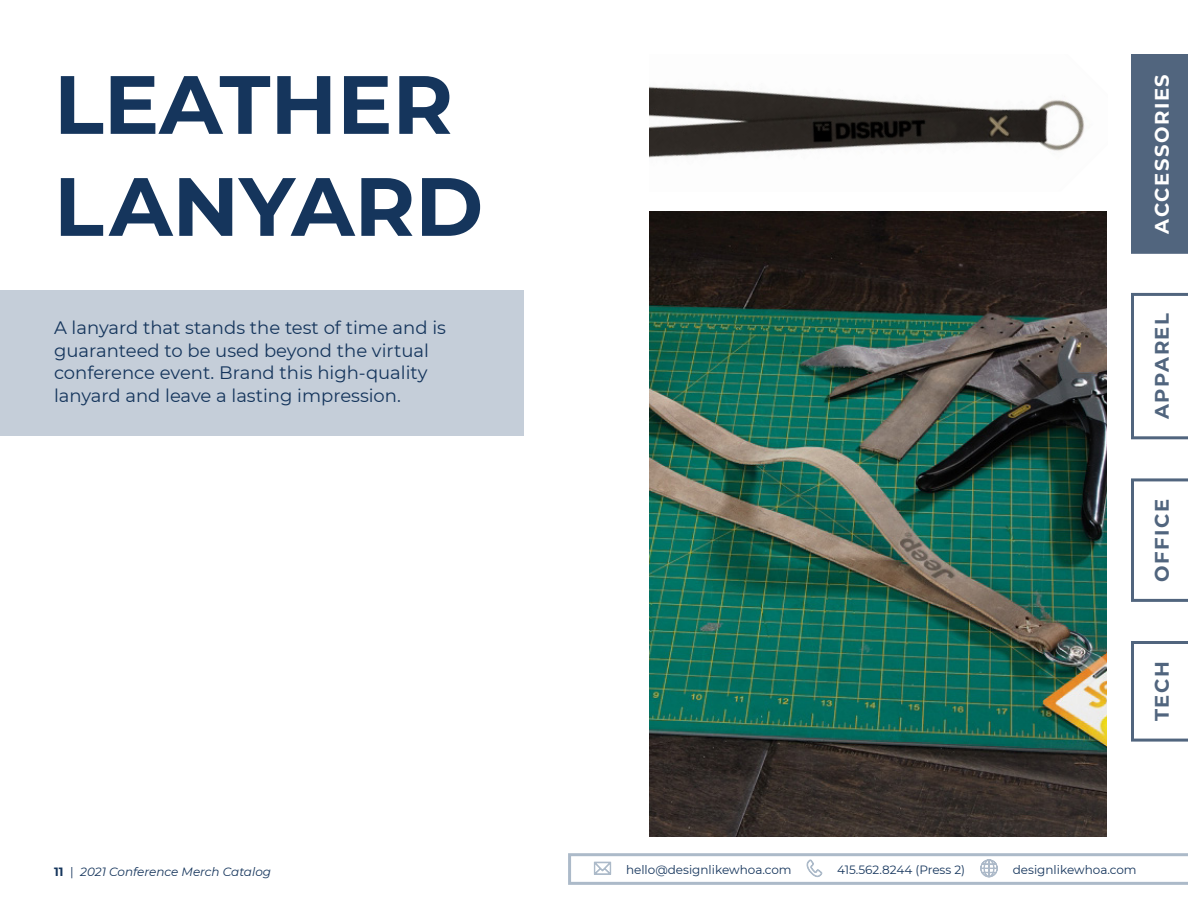
<style>
.page{position:relative;width:1188px;height:918px;background:#fff}
.page>*{position:absolute;margin:0;border:0;box-sizing:border-box;transform-origin:0 0}
.Page_Title{font:700 82.5px/102px "Montserrat";color:#15355c}
.t1{font:700 19.5px "Montserrat";letter-spacing:.08em;color:#51657e}
.t2{font:700 19.5px "Montserrat";letter-spacing:.08em;color:#fff}
.Description{font:18px/22.5px "Montserrat";color:#15355c}
.t3{font:12px "Montserrat";color:#15355c}
.t4{font:italic 12px "Montserrat";color:#15355c}
.s1{font-weight:700;font-style:normal}
.s2{font-style:normal}
</style>
<div class="page">
<div style="left:1131px;top:54px;width:57px;height:200px;background:#51657e"></div>
<svg style="left:1131px;top:478px;width:57px;height:124px"></svg>
<svg style="left:1131px;top:641px;width:57px;height:101px"></svg>
<svg style="left:1131px;top:293px;width:57px;height:146px"></svg>
<svg style="left:568px;top:853px;width:620px;height:32px"></svg>
<div style="left:0;top:290px;width:524px;height:146px;background:#c5ced9"></div>
<img style="left:649px;top:86px;width:436px;height:72px">
<img style="left:649px;top:211px;width:458px;height:626px">
<p class="Page_Title" style="left:54px;top:49px;width:431px">LEATHER<br>LANYARD</p>
<p class="Description" style="left:54px;top:316px;width:394px">A lanyard that stands the test of time and is guaranteed to be used beyond the virtual conference event. Brand this high-quality lanyard and leave a lasting impression.</p>
<p class="t2" style="left:1148px;top:234px;width:161px;rotate:-90deg">ACCESSORIES</p>
<p class="t1" style="left:1148px;top:419px;width:107px;rotate:-90deg">APPAREL</p>
<p class="t1" style="left:1148px;top:582px;width:84px;rotate:-90deg">OFFICE</p>
<p class="t1" style="left:1148px;top:721px;width:61px;rotate:-90deg">TECH</p>
<p class="t4" style="left:54px;top:863px;width:219px"><span class="s1">11</span> <span class="s2">|</span> 2021 Conference Merch Catalog</p>
<p class="t3" style="left:626px;top:862px;width:167px">hello@designlikewhoa.com</p>
<p class="t3" style="left:837px;top:862px;width:130px">415.562.8244 (Press 2)</p>
<p class="t3" style="left:1013px;top:862px;width:125px">designlikewhoa.com</p>
</div>
